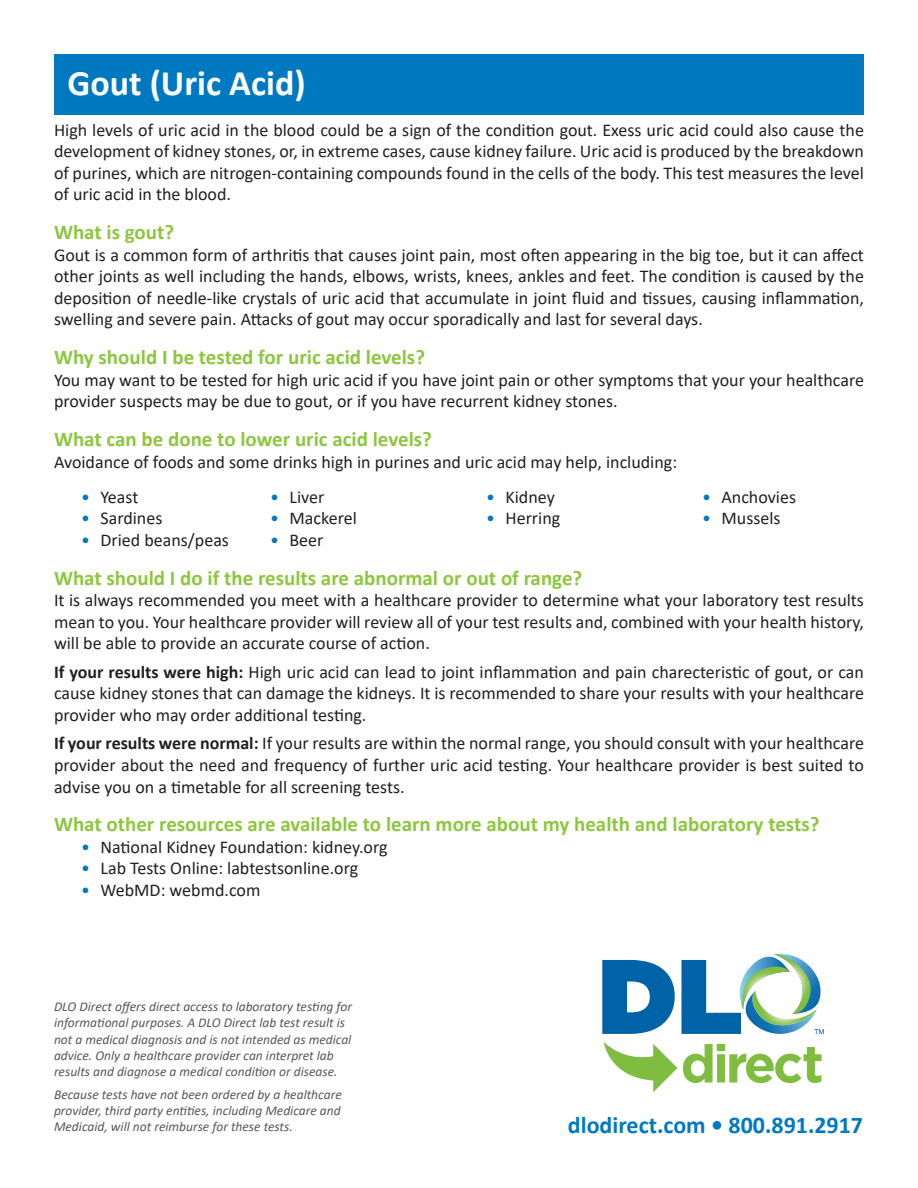
<style>
.page{position:relative;width:918px;height:1188px;background:#fff}
.page>*{position:absolute;margin:0;border:0;box-sizing:border-box;transform-origin:0 0}
.t1{font:700 36px "Calibri";color:#fff}
.t2{font:700 24px "Calibri";color:#0079c1}
.t3{font:700 21px "Calibri";color:#8dc63f}
.t4{font:18px/21.6px "Calibri";color:#231f20;text-align:justify}
.t5{font:italic 13.5px/16.2px "Calibri";color:#57585a}
.s1{color:#0079c1}
.s2{font-weight:700}
</style>
<div class="page">
<div style="left:54px;top:54px;width:810px;height:60px;background:#0079c1"></div>
<svg style="left:602px;top:954px;width:222px;height:138px"></svg>
<p class="t1" style="left:68px;top:58px;width:240px">Gout (Uric Acid)</p>
<p class="t4" style="left:54px;top:118px;width:811px">High levels of uric acid in the blood could be a sign of the condition gout. Exess uric acid could also cause the development of kidney stones, or, in extreme cases, cause kidney failure. Uric acid is produced by the breakdown of purines, which are nitrogen-containing compounds found in the cells of the body. This test measures the level of uric acid in the blood.</p>
<p class="t3" style="left:54px;top:217px;width:122px">What is gout?</p>
<p class="t4" style="left:54px;top:243px;width:812px">Gout is a common form of arthritis that causes joint pain, most often appearing in the big toe, but it can affect other joints as well including the hands, elbows, wrists, knees, ankles and feet. The condition is caused by the deposition of needle-like crystals of uric acid that accumulate in joint fluid and tissues, causing inflammation, swelling and severe pain. Attacks of gout may occur sporadically and last for several days.</p>
<p class="t3" style="left:54px;top:342px;width:373px">Why should I be tested for uric acid levels?</p>
<p class="t4" style="left:54px;top:369px;width:812px">You may want to be tested for high uric acid if you have joint pain or other symptoms that your your healthcare provider suspects may be due to gout, or if you have recurrent kidney stones.</p>
<p class="t3" style="left:54px;top:424px;width:380px">What can be done to lower uric acid levels?</p>
<p class="t4" style="left:54px;top:450px;width:625px">Avoidance of foods and some drinks high in purines and uric acid may help, including:</p>
<p class="t4" style="left:81px;top:486px;width:59px"><span class="s1">•</span> Yeast</p>
<p class="t4" style="left:270px;top:486px;width:56px"><span class="s1">•</span> Liver</p>
<p class="t4" style="left:486px;top:486px;width:70px"><span class="s1">•</span> Kidney</p>
<p class="t4" style="left:702px;top:486px;width:96px"><span class="s1">•</span> Anchovies</p>
<p class="t4" style="left:81px;top:507px;width:83px"><span class="s1">•</span> Sardines</p>
<p class="t4" style="left:270px;top:507px;width:88px"><span class="s1">•</span> Mackerel</p>
<p class="t4" style="left:486px;top:507px;width:76px"><span class="s1">•</span> Herring</p>
<p class="t4" style="left:702px;top:507px;width:80px"><span class="s1">•</span> Mussels</p>
<p class="t4" style="left:81px;top:529px;width:149px"><span class="s1">•</span> Dried beans/peas</p>
<p class="t4" style="left:270px;top:529px;width:55px"><span class="s1">•</span> Beer</p>
<p class="t3" style="left:54px;top:563px;width:530px">What should I do if the results are abnormal or out of range?</p>
<p class="t4" style="left:54px;top:589px;width:812px">It is always recommended you meet with a healthcare provider to determine what your laboratory test results mean to you. Your healthcare provider will review all of your test results and, combined with your health history, will be able to provide an accurate course of action.</p>
<p class="t4" style="left:54px;top:661px;width:812px"><span class="s2">If your results were high:</span> High uric acid can lead to joint inflammation and pain charecteristic of gout, or can cause kidney stones that can damage the kidneys. It is recommended to share your results with your healthcare provider who may order additional testing.</p>
<p class="t4" style="left:54px;top:732px;width:812px"><span class="s2">If your results were normal:</span> If your results are within the normal range, you should consult with your healthcare provider about the need and frequency of further uric acid testing. Your healthcare provider is best suited to advise you on a timetable for all screening tests.</p>
<p class="t3" style="left:54px;top:809px;width:767px">What other resources are available to learn more about my health and laboratory tests?</p>
<p class="t4" style="left:81px;top:836px;width:308px"><span class="s1">•</span> National Kidney Foundation: kidney.org</p>
<p class="t4" style="left:81px;top:857px;width:279px"><span class="s1">•</span> Lab Tests Online: labtestsonline.org</p>
<p class="t4" style="left:81px;top:879px;width:181px"><span class="s1">•</span> WebMD: webmd.com</p>
<p class="t5" style="left:54px;top:998px;width:300px">DLO Direct offers direct access to laboratory testing for informational purposes. A DLO Direct lab test result is not a medical diagnosis and is not intended as medical advice. Only a healthcare provider can interpret lab results and diagnose a medical condition or disease.</p>
<p class="t5" style="left:54px;top:1086px;width:289px;text-align:justify">Because tests have not been ordered by a healthcare provider, third party entities, including Medicare and Medicaid, will not reimburse for these tests.</p>
<p class="t2" style="left:568px;top:1108px;width:297px">dlodirect.com • 800.891.2917</p>
</div>
